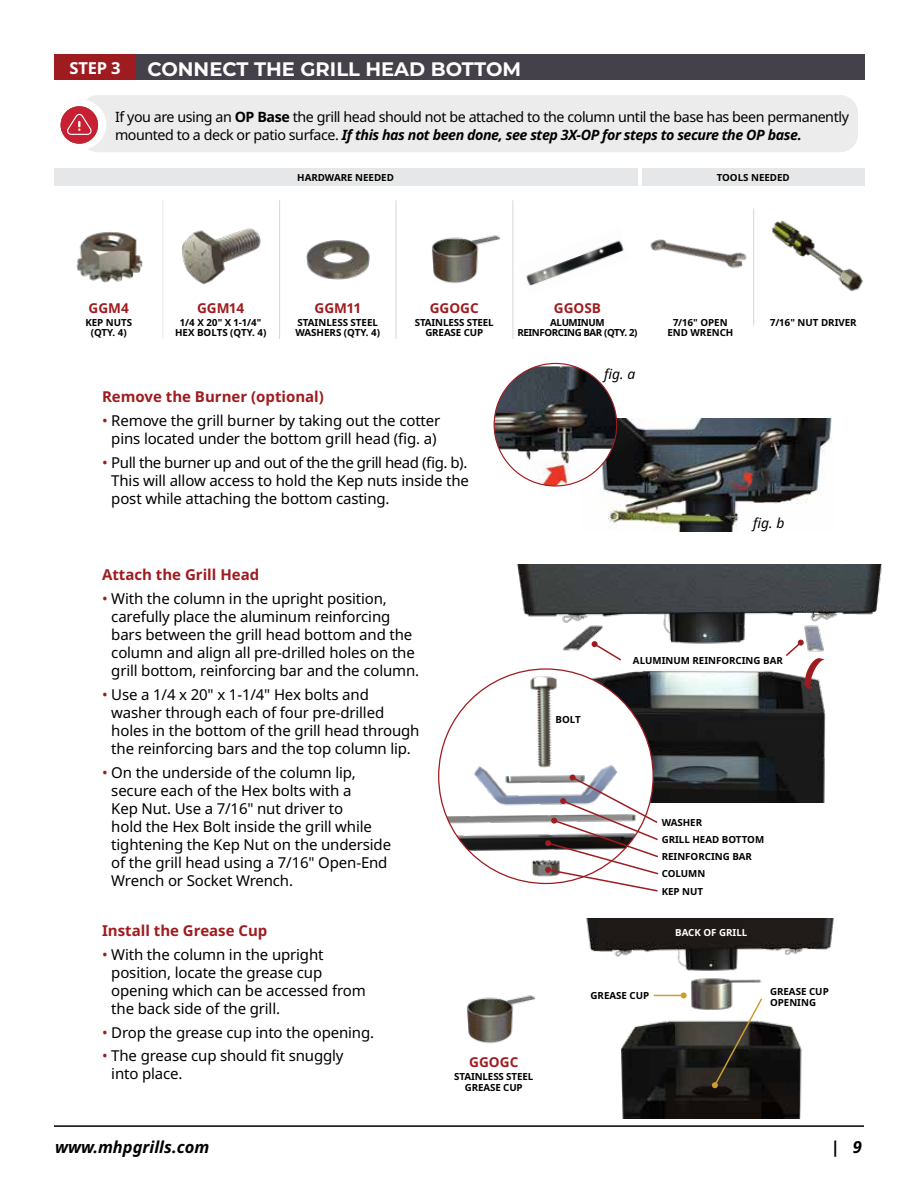
<style>
.page{position:relative;width:918px;height:1188px;background:#fff}
.page>*{position:absolute;margin:0;border:0;box-sizing:border-box;transform-origin:0 0}
.t1{font:700 19.5px "Montserrat";color:#fff}
.t2{font:italic 700 16.5px "Noto Sans";color:#000}
.t3{font:700 16.5px "Noto Sans";color:#fff}
.t4{font:15px/18px "Noto Sans";letter-spacing:-.01em;color:#000}
.t5{font:700 15px "Noto Sans";color:#9e1c20}
.t6{font:14.25px/18px "Noto Sans";letter-spacing:-.03em;color:#000}
.t7{font:italic 13.8px "Noto Sans";color:#000}
.t8{font:700 13.65px "Noto Sans";color:#9e1c20}
.t9{font:700 9.75px/10.5px "Noto Sans";color:#000;text-align:center}
.t10{font:700 9.75px/10.5px "Noto Sans";letter-spacing:-.04em;color:#000;text-align:center}
.t11{font:700 9.75px "Noto Sans";color:#fff}
.s1{font-weight:700}
.s2{font-weight:700;font-style:italic}
.s3{color:#9e1c20}
</style>
<div class="page">
<hr style="left:54px;top:1125px;width:810px;height:2px;background:#000">
<img style="left:562px;top:648px;width:264px;height:154px">
<img style="left:516px;top:564px;width:366px;height:84px">
<img style="left:621px;top:978px;width:181px;height:140px">
<img style="left:586px;top:919px;width:248px;height:52px">
<div style="left:80px;top:95px;width:778px;height:57px;background:#ececed;border-radius:18px"></div>
<div style="left:55px;top:54px;width:810px;height:26px;background:#45414a"></div>
<div style="left:55px;top:54px;width:81px;height:26px;background:#9e1c20"></div>
<img style="left:600px;top:418px;width:232px;height:113px">
<img style="left:494px;top:366px;width:123px;height:120px">
<div style="left:54px;top:169px;width:583px;height:17px;background:#e6e7e8"></div>
<hr style="left:162px;top:200px;width:1px;height:139px;background:#000">
<hr style="left:279px;top:200px;width:1px;height:139px;background:#d6d7d8">
<hr style="left:396px;top:200px;width:1px;height:139px;background:#d6d7d8">
<hr style="left:513px;top:200px;width:1px;height:139px;background:#d6d7d8">
<img style="left:76px;top:232px;width:67px;height:51px">
<img style="left:182px;top:228px;width:79px;height:57px">
<img style="left:306px;top:240px;width:64px;height:40px">
<div style="left:642px;top:169px;width:223px;height:17px;background:#e6e7e8"></div>
<img style="left:432px;top:235px;width:69px;height:49px">
<div style="left:55px;top:99px;width:51px;height:51px;background:#fff;border-radius:50%"></div>
<svg style="left:61px;top:106px;width:37px;height:38px"></svg>
<hr style="left:753px;top:208px;width:1px;height:118px;background:#d6d7d8">
<img style="left:650px;top:208px;width:104px;height:61px">
<img style="left:772px;top:220px;width:91px;height:72px">
<svg style="left:712px;top:997px;width:52px;height:91px"></svg>
<hr style="left:654px;top:995px;width:30px;height:1px;background:#ce9e2e">
<svg style="left:681px;top:992px;width:6px;height:6px"></svg>
<img style="left:467px;top:995px;width:69px;height:49px">
<img style="left:526px;top:240px;width:98px;height:46px">
<img style="left:439px;top:669px;width:214px;height:214px;border-radius:107px">
<svg style="left:592px;top:641px;width:31px;height:21px"></svg>
<svg style="left:784px;top:640px;width:41px;height:49px"></svg>
<svg style="left:545px;top:774px;width:115px;height:118px"></svg>
<p class="t3" style="left:69px;top:59px;width:53px">STEP 3</p>
<h1 class="t1" style="left:147px;top:55px;width:375px">CONNECT THE GRILL HEAD BOTTOM</h1>
<p class="t6" style="left:115px;top:108px;width:735px">If you are using an <span class="s1">OP Base</span> the grill head should not be attached to the column until the base has been permanently mounted to a deck or patio surface. <span class="s2">If this has not been done, see step 3X-OP for steps to secure the OP base.</span></p>
<p class="t9" style="left:297px;top:172px;width:98px">HARDWARE NEEDED</p>
<p class="t9" style="left:717px;top:172px;width:75px">TOOLS NEEDED</p>
<p class="t8" style="left:89px;top:300px;width:42px">GGM4</p>
<p class="t9" style="left:85px;top:317px;width:48px">KEP NUTS (QTY. 4)</p>
<p class="t8" style="left:197px;top:300px;width:49px">GGM14</p>
<p class="t9" style="left:175px;top:317px;width:93px">1/4 X 20" X 1-1/4"<br>HEX BOLTS (QTY. 4)</p>
<p class="t8" style="left:314px;top:300px;width:48px">GGM11</p>
<p class="t9" style="left:296px;top:317px;width:86px;text-align:left">STAINLESS STEEL<br>WASHERS (QTY. 4)</p>
<p class="t8" style="left:430px;top:300px;width:51px">GGOGC</p>
<p class="t9" style="left:415px;top:317px;width:81px">STAINLESS STEEL<br>GREASE CUP</p>
<p class="t8" style="left:554px;top:300px;width:49px">GGOSB</p>
<p class="t10" style="left:517px;top:317px;width:121px">ALUMINUM<br>REINFORCING BAR (QTY. 2)</p>
<p class="t9" style="left:673px;top:317px;width:56px">7/16" OPEN</p>
<p class="t9" style="left:770px;top:317px;width:88px">7/16" NUT DRIVER</p>
<p class="t9" style="left:667px;top:328px;width:68px">END WRENCH</p>
<p class="t7" style="left:604px;top:364px;width:33px">fig. a</p>
<p class="t5" style="left:102px;top:388px;width:223px">Remove the Burner (optional)</p>
<p class="t4" style="left:102px;top:412px;width:340px;text-align:center"><span class="s3">•</span> Remove the grill burner by taking out the cotter pins located under the bottom grill head (fig. a)</p>
<p class="t4" style="left:111px;top:454px;width:359px;text-align:justify;text-indent:-9px"><span class="s3">•</span> Pull the burner up and out of the the grill head (fig. b).<br>This will allow access to hold the Kep nuts inside the post while attaching the bottom casting.</p>
<p class="t7" style="left:753px;top:513px;width:33px">fig. b</p>
<p class="t5" style="left:102px;top:566px;width:159px">Attach the Grill Head</p>
<p class="t4" style="left:111px;top:590px;width:309px;text-indent:-9px"><span class="s3">•</span> With the column in the upright position, carefully place the aluminum reinforcing bars between the grill head bottom and the column and align all pre-drilled holes on the grill bottom, reinforcing bar and the column.</p>
<p class="t4" style="left:111px;top:686px;width:310px;text-indent:-9px"><span class="s3">•</span> Use a 1/4 x 20" x 1-1/4" Hex bolts and washer through each of four pre-drilled holes in the bottom of the grill head through the reinforcing bars and the top column lip.</p>
<p class="t4" style="left:111px;top:764px;width:281px;text-indent:-9px"><span class="s3">•</span> On the underside of the column lip, secure each of the Hex bolts with a<br>Kep Nut. Use a 7/16" nut driver to<br>hold the Hex Bolt inside the grill while tightening the Kep Nut on the underside of the grill head using a 7/16" Open-End Wrench or Socket Wrench.</p>
<p class="t5" style="left:102px;top:922px;width:167px">Install the Grease Cup</p>
<p class="t4" style="left:111px;top:945px;width:256px;text-indent:-9px"><span class="s3">•</span> With the column in the upright position, locate the grease cup opening which can be accessed from the back side of the grill.</p>
<p class="t4" style="left:102px;top:1023px;width:274px"><span class="s3">•</span> Drop the grease cup into the opening.</p>
<p class="t4" style="left:111px;top:1047px;width:234px;text-indent:-9px"><span class="s3">•</span> The grease cup should fit snuggly into place.</p>
<p class="t9" style="left:556px;top:715px;width:27px">BOLT</p>
<p class="t9" style="left:633px;top:655px;width:151px">ALUMINUM REINFORCING BAR</p>
<p class="t8" style="left:469px;top:1054px;width:51px">GGOGC</p>
<p class="t9" style="left:454px;top:1072px;width:81px">STAINLESS STEEL<br>GREASE CUP</p>
<p class="t9" style="left:662px;top:817px;width:42px">WASHER</p>
<p class="t9" style="left:662px;top:835px;width:104px">GRILL HEAD BOTTOM</p>
<p class="t9" style="left:662px;top:852px;width:92px">REINFORCING BAR</p>
<p class="t9" style="left:662px;top:869px;width:45px">COLUMN</p>
<p class="t9" style="left:662px;top:886px;width:43px">KEP NUT</p>
<p class="t11" style="left:675px;top:927px;width:74px">BACK OF GRILL</p>
<p class="t9" style="left:591px;top:990px;width:60px">GREASE CUP</p>
<p class="t9" style="left:770px;top:986px;width:60px;text-align:left">GREASE CUP<br>OPENING</p>
<p class="t2" style="left:55px;top:1135px;width:156px">www.mhpgrills.com</p>
<p class="t2" style="left:831px;top:1135px;width:33px">| 9</p>
</div>
